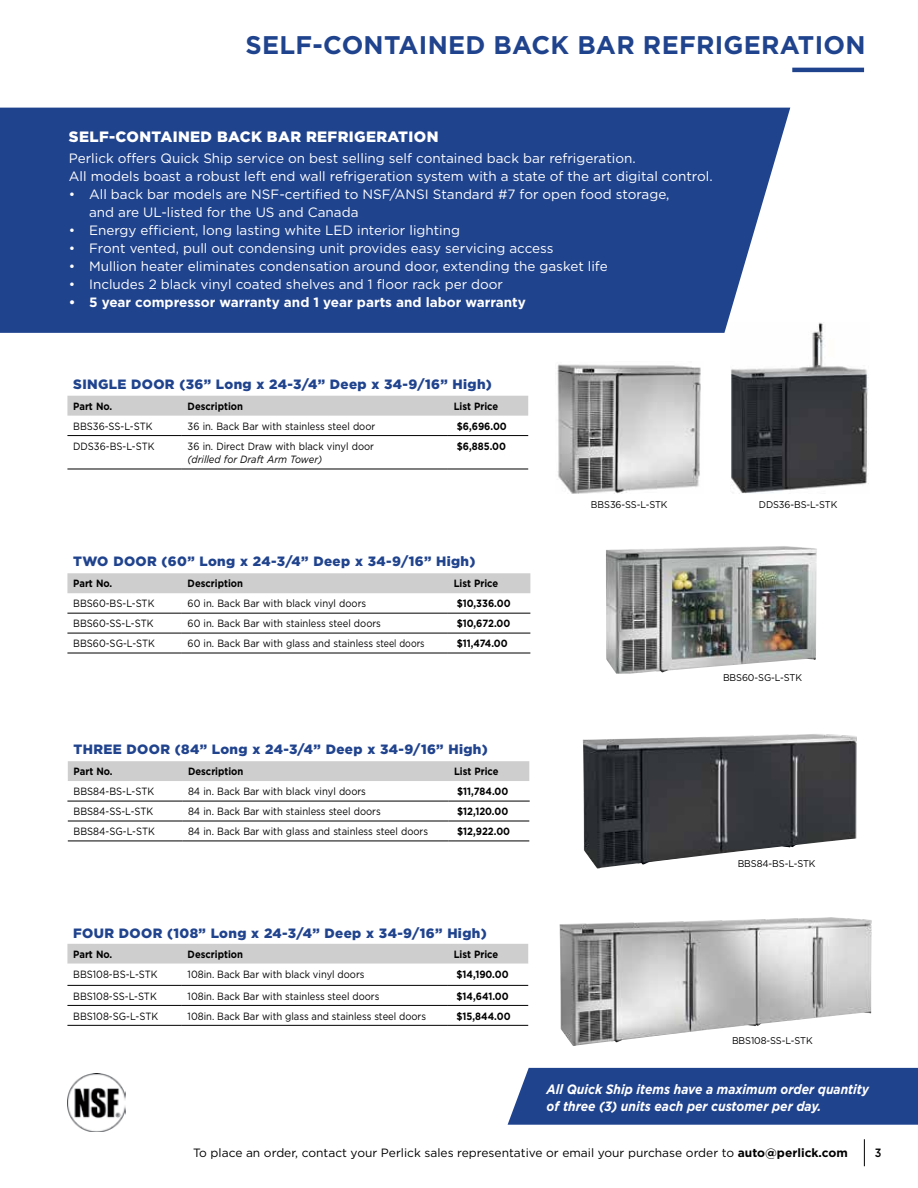
<style>
.page{position:relative;width:918px;height:1188px;background:#fff}
.page>*{position:absolute;margin:0;border:0;box-sizing:border-box;transform-origin:0 0}
.t1{font:700 25.5px "Gotham";letter-spacing:.01em;color:#20438e}
.t2{font:900 15px "Gotham";letter-spacing:.025em;color:#fff}
.t3{font:13.5px/18px "Gotham";color:#fff}
.t4{font:900 13.5px "Gotham";letter-spacing:.025em;color:#20438e}
.t5{font:italic 700 13.5px/16.5px "Gotham";color:#fff;scale:.9 1}
.t6{font:700 13.5px "Gotham";color:#fff}
.t7{font:12px "Gotham";color:#000}
.t8{font:500 12px "Gotham";color:#000;scale:.9 1}
.t9{font:10.5px "Gotham";color:#000;scale:.9 1}
.t10{font:700 10.5px "Gotham";color:#000;scale:.9 1}
.t11{font:italic 10.5px "Gotham";color:#000;scale:.9 1}
.t12{font:9.75px "Gotham";letter-spacing:-.01em;color:#000;scale:.95 1}
.s1{font-weight:700}
</style>
<div class="page">
<svg style="left:864px;top:1139px;width:1px;height:27px"></svg>
<div style="left:508px;top:1068px;width:410px;height:57px;background:#20438e"></div>
<div style="left:0;top:108px;width:790px;height:225px;background:#20438e"></div>
<hr style="left:792px;top:68px;width:72px;height:4px;background:#20438e">
<img style="left:606px;top:546px;width:211px;height:128px">
<img style="left:583px;top:734px;width:274px;height:134px">
<div style="left:67px;top:396px;width:461px;height:20px;background:#cfcece"></div>
<svg style="left:67px;top:436px;width:461px;height:33px"></svg>
<hr style="left:67px;top:435px;width:115px;height:1px;background:#000">
<hr style="left:182px;top:435px;width:266px;height:1px;background:#000">
<hr style="left:448px;top:435px;width:80px;height:1px;background:#000">
<hr style="left:67px;top:469px;width:115px;height:1px;background:#000">
<hr style="left:182px;top:469px;width:266px;height:1px;background:#000">
<hr style="left:448px;top:469px;width:80px;height:1px;background:#000">
<img style="left:559px;top:917px;width:313px;height:129px">
<img style="left:731px;top:323px;width:138px;height:170px">
<img style="left:557px;top:364px;width:144px;height:129px">
<div style="left:67px;top:573px;width:463px;height:20px;background:#cfcece"></div>
<svg style="left:67px;top:632px;width:463px;height:21px"></svg>
<hr style="left:67px;top:613px;width:115px;height:1px;background:#000">
<hr style="left:182px;top:613px;width:266px;height:1px;background:#000">
<hr style="left:448px;top:613px;width:82px;height:1px;background:#000">
<hr style="left:67px;top:633px;width:115px;height:1px;background:#000">
<hr style="left:182px;top:633px;width:266px;height:1px;background:#000">
<hr style="left:448px;top:633px;width:82px;height:1px;background:#000">
<hr style="left:67px;top:653px;width:115px;height:1px;background:#000">
<hr style="left:182px;top:653px;width:266px;height:1px;background:#000">
<hr style="left:448px;top:653px;width:82px;height:1px;background:#000">
<svg style="left:67px;top:761px;width:463px;height:80px"></svg>
<hr style="left:67px;top:801px;width:115px;height:1px;background:#000">
<hr style="left:182px;top:801px;width:266px;height:1px;background:#000">
<hr style="left:448px;top:801px;width:82px;height:1px;background:#000">
<hr style="left:68px;top:821px;width:114px;height:1px;background:#000">
<hr style="left:182px;top:821px;width:266px;height:1px;background:#000">
<hr style="left:448px;top:821px;width:81px;height:1px;background:#000">
<hr style="left:68px;top:841px;width:114px;height:1px;background:#000">
<hr style="left:182px;top:841px;width:266px;height:1px;background:#000">
<hr style="left:448px;top:841px;width:81px;height:1px;background:#000">
<svg style="left:67px;top:944px;width:461px;height:81px"></svg>
<hr style="left:67px;top:985px;width:115px;height:1px;background:#000">
<hr style="left:182px;top:985px;width:266px;height:1px;background:#000">
<hr style="left:448px;top:985px;width:80px;height:1px;background:#000">
<hr style="left:67px;top:1005px;width:115px;height:1px;background:#000">
<hr style="left:182px;top:1005px;width:266px;height:1px;background:#000">
<hr style="left:448px;top:1005px;width:80px;height:1px;background:#000">
<hr style="left:67px;top:1025px;width:115px;height:1px;background:#000">
<hr style="left:182px;top:1025px;width:266px;height:1px;background:#000">
<hr style="left:448px;top:1025px;width:80px;height:1px;background:#000">
<img style="left:68px;top:1073px;width:58px;height:59px">
<h1 class="t1" style="left:246px;top:28px;width:622px">SELF-CONTAINED BACK BAR REFRIGERATION</h1>
<h2 class="t2" style="left:69px;top:127px;width:371px">SELF-CONTAINED BACK BAR REFRIGERATION</h2>
<p class="t3" style="left:69px;top:149px;width:645px">Perlick offers Quick Ship service on best selling self contained back bar refrigeration.<br>All models boast a robust left end wall refrigeration system with a state of the art digital control.</p>
<p class="t3" style="left:89px;top:185px;width:582px;text-indent:-20px">• All back bar models are NSF-certified to NSF/ANSI Standard #7 for open food storage, and are UL-listed for the US and Canada</p>
<p class="t3" style="left:69px;top:221px;width:393px">• Energy efficient, long lasting white LED interior lighting</p>
<p class="t3" style="left:69px;top:239px;width:486px">• Front vented, pull out condensing unit provides easy servicing access</p>
<p class="t3" style="left:69px;top:257px;width:540px">• Mullion heater eliminates condensation around door, extending the gasket life</p>
<p class="t3" style="left:69px;top:275px;width:436px">• Includes 2 black vinyl coated shelves and 1 floor rack per door</p>
<p class="t6" style="left:69px;top:294px;width:459px">• 5 year compressor warranty and 1 year parts and labor warranty</p>
<p class="t4" style="left:73px;top:375px;width:420px">SINGLE DOOR (36” Long x 24-3/4” Deep x 34-9/16” High)</p>
<p class="t10" style="left:73px;top:399px;width:45px">Part No.</p>
<p class="t10" style="left:188px;top:399px;width:63px">Description</p>
<p class="t10" style="left:454px;top:399px;width:51px">List Price</p>
<p class="t9" style="left:73px;top:419px;width:90px">BBS36-SS-L-STK</p>
<p class="t9" style="left:188px;top:419px;width:210px">36 in. Back Bar with stainless steel door</p>
<p class="t10" style="left:457px;top:419px;width:57px">$6,696.00</p>
<p class="t9" style="left:73px;top:439px;width:92px">DDS36-BS-L-STK</p>
<p class="t9" style="left:188px;top:439px;width:209px">36 in. Direct Draw with black vinyl door</p>
<p class="t11" style="left:188px;top:453px;width:151px">(drilled for Draft Arm Tower)</p>
<p class="t10" style="left:457px;top:439px;width:56px">$6,885.00</p>
<p class="t4" style="left:73px;top:552px;width:404px">TWO DOOR (60” Long x 24-3/4” Deep x 34-9/16” High)</p>
<p class="t10" style="left:73px;top:577px;width:45px">Part No.</p>
<p class="t10" style="left:188px;top:577px;width:63px">Description</p>
<p class="t10" style="left:454px;top:577px;width:51px">List Price</p>
<p class="t9" style="left:73px;top:597px;width:92px">BBS60-BS-L-STK</p>
<p class="t9" style="left:188px;top:597px;width:200px">60 in. Back Bar with black vinyl doors</p>
<p class="t10" style="left:457px;top:597px;width:61px">$10,336.00</p>
<p class="t9" style="left:73px;top:617px;width:91px">BBS60-SS-L-STK</p>
<p class="t9" style="left:188px;top:617px;width:216px">60 in. Back Bar with stainless steel doors</p>
<p class="t10" style="left:457px;top:617px;width:61px">$10,672.00</p>
<p class="t9" style="left:73px;top:637px;width:92px">BBS60-SG-L-STK</p>
<p class="t9" style="left:188px;top:637px;width:265px">60 in. Back Bar with glass and stainless steel doors</p>
<p class="t10" style="left:457px;top:637px;width:58px">$11,474.00</p>
<p class="t4" style="left:74px;top:739px;width:416px">THREE DOOR (84” Long x 24-3/4” Deep x 34-9/16” High)</p>
<p class="t10" style="left:74px;top:765px;width:45px">Part No.</p>
<p class="t10" style="left:188px;top:765px;width:63px">Description</p>
<p class="t10" style="left:454px;top:765px;width:51px">List Price</p>
<p class="t9" style="left:74px;top:785px;width:91px">BBS84-BS-L-STK</p>
<p class="t9" style="left:188px;top:785px;width:199px">84 in. Back Bar with black vinyl doors</p>
<p class="t10" style="left:457px;top:785px;width:58px">$11,784.00</p>
<p class="t9" style="left:74px;top:805px;width:90px">BBS84-SS-L-STK</p>
<p class="t9" style="left:188px;top:805px;width:216px">84 in. Back Bar with stainless steel doors</p>
<p class="t10" style="left:457px;top:805px;width:58px">$12,120.00</p>
<p class="t9" style="left:74px;top:825px;width:92px">BBS84-SG-L-STK</p>
<p class="t9" style="left:188px;top:825px;width:268px">84 in. Back Bar with glass and stainless steel doors</p>
<p class="t10" style="left:457px;top:824px;width:60px">$12,922.00</p>
<p class="t4" style="left:73px;top:924px;width:415px">FOUR DOOR (108” Long x 24-3/4” Deep x 34-9/16” High)</p>
<p class="t10" style="left:73px;top:947px;width:45px">Part No.</p>
<p class="t10" style="left:188px;top:947px;width:63px">Description</p>
<p class="t10" style="left:454px;top:947px;width:51px">List Price</p>
<p class="t9" style="left:73px;top:967px;width:95px">BBS108-BS-L-STK</p>
<p class="t9" style="left:188px;top:967px;width:198px">108in. Back Bar with black vinyl doors</p>
<p class="t10" style="left:457px;top:967px;width:59px">$14,190.00</p>
<p class="t9" style="left:73px;top:989px;width:94px">BBS108-SS-L-STK</p>
<p class="t9" style="left:188px;top:989px;width:215px">108in. Back Bar with stainless steel doors</p>
<p class="t10" style="left:457px;top:989px;width:59px">$14,641.00</p>
<p class="t9" style="left:73px;top:1009px;width:96px">BBS108-SG-L-STK</p>
<p class="t9" style="left:188px;top:1009px;width:267px">108in. Back Bar with glass and stainless steel doors</p>
<p class="t10" style="left:457px;top:1009px;width:62px">$15,844.00</p>
<p class="t12" style="left:591px;top:498px;width:82px">BBS36-SS-L-STK</p>
<p class="t12" style="left:759px;top:498px;width:84px">DDS36-BS-L-STK</p>
<p class="t12" style="left:723px;top:672px;width:85px">BBS60-SG-L-STK</p>
<p class="t12" style="left:738px;top:858px;width:83px">BBS84-BS-L-STK</p>
<p class="t12" style="left:732px;top:1035px;width:86px">BBS108-SS-L-STK</p>
<p class="t5" style="left:547px;top:1081px;width:360px">All Quick Ship items have a maximum order quantity of three (3) units each per customer per day.</p>
<p class="t7" style="left:193px;top:1145px;width:656px">To place an order, contact your Perlick sales representative or email your purchase order to <span class="s1">auto@perlick.com</span></p>
<p class="t8" style="left:875px;top:1145px;width:9px">3</p>
</div>
